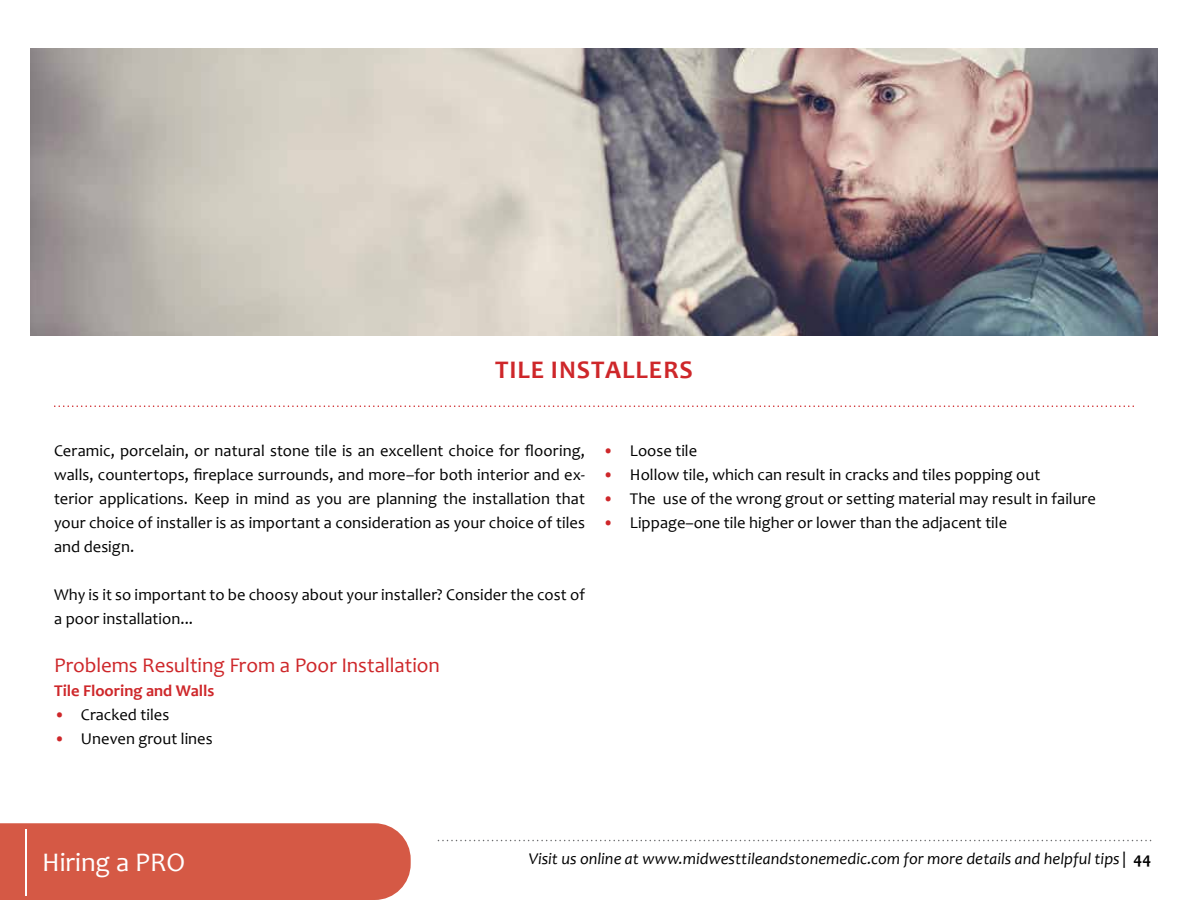
<style>
.page{position:relative;width:1188px;height:918px;background:#fff}
.page>*{position:absolute;margin:0;border:0;box-sizing:border-box;transform-origin:0 0}
.t1{font:27px "Candara";color:#fff}
.t2{font:700 25.5px "Candara";letter-spacing:.04em;color:#ce272a}
.t3{font:21px "Candara";letter-spacing:-.005em;color:#ce272a}
.t4{font:16.5px/24px "Candara";color:#000;text-align:justify}
.t5{font:italic 16.5px "Candara";color:#000}
.t6{font:700 16.5px "Candara";color:#ce272a}
.s1{font-weight:700;color:#ce272a}
.s2{font-style:normal}
.s3{font-weight:700;font-style:normal}
</style>
<div class="page">
<svg style="left:438px;top:840px;width:713px;height:1px"></svg>
<div style="left:0;top:823px;width:411px;height:77px;background:#d55945"></div>
<svg style="left:54px;top:405px;width:1080px;height:2px"></svg>
<hr style="left:25px;top:829px;width:2px;height:67px;background:#fff">
<img style="left:30px;top:48px;width:1128px;height:288px">
<h2 class="t2" style="left:495px;top:355px;width:199px">TILE INSTALLERS</h2>
<p class="t4" style="left:54px;top:439px;width:533px">Ceramic, porcelain, or natural stone tile is an excellent choice for flooring, walls, countertops, fireplace surrounds, and more–for both interior and ex&shy;terior applications. Keep in mind as you are planning the installation that your choice of installer is as important a consideration as your choice of tiles and design.</p>
<p class="t4" style="left:54px;top:583px;width:533px">Why is it so important to be choosy about your installer? Consider the cost of a poor installation...</p>
<p class="t3" style="left:54px;top:653px;width:388px">Problems Resulting From a Poor Installation</p>
<p class="t6" style="left:54px;top:681px;width:162px">Tile Flooring and Walls</p>
<p class="t4" style="left:54px;top:703px;width:117px"><span class="s1">•</span> Cracked tiles</p>
<p class="t4" style="left:54px;top:727px;width:160px"><span class="s1">•</span> Uneven grout lines</p>
<p class="t4" style="left:603px;top:439px;width:96px"><span class="s1">•</span> Loose tile</p>
<p class="t4" style="left:603px;top:463px;width:439px"><span class="s1">•</span> Hollow tile, which can result in cracks and tiles popping out</p>
<p class="t4" style="left:603px;top:487px;width:494px"><span class="s1">•</span> The use of the wrong grout or setting material may result in failure</p>
<p class="t4" style="left:603px;top:511px;width:406px"><span class="s1">•</span> Lippage–one tile higher or lower than the adjacent tile</p>
<h1 class="t1" style="left:42px;top:846px;width:145px">Hiring a PRO</h1>
<p class="t5" style="left:529px;top:848px;width:624px">Visit us online at www.midwesttileandstonemedic.com for more details and helpful tips <span class="s2">|</span> <span class="s3">44</span></p>
</div>
